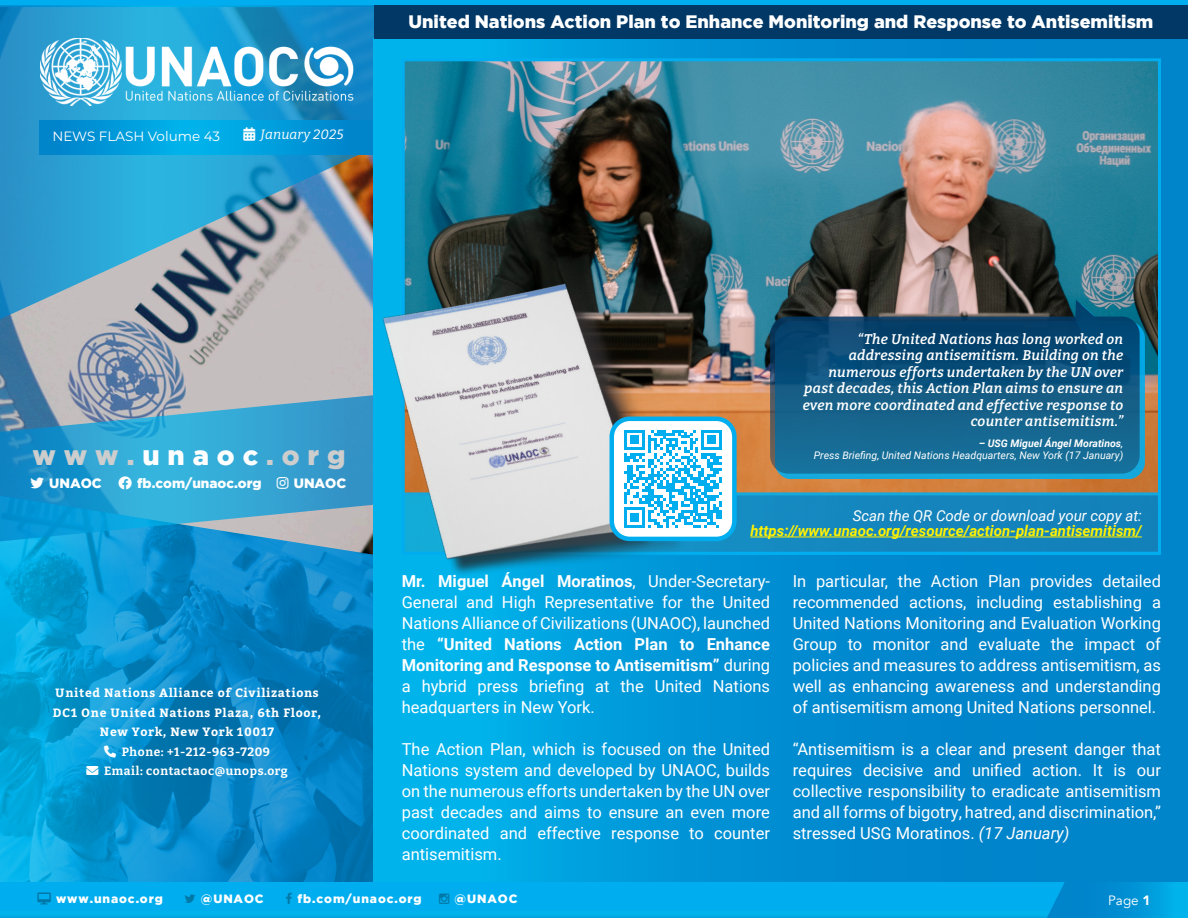
<style>
.page{position:relative;width:1188px;height:918px;background:#fff}
.page>*{position:absolute;margin:0;border:0;box-sizing:border-box;transform-origin:0 0}
.t1{font:900 27px "Gotham";letter-spacing:.29em;color:#cdcdcd}
.t2{font:900 18px "Gotham";color:#fff}
.t3{font:16.5px/21px "Roboto";color:#fff;text-align:justify}
.t4{font:italic 700 15px "Roboto";color:#fff101}
.t5{font:italic 15px "Roboto";color:#fff}
.t6{font:italic 100 13.95px/16.5px "Bitter";letter-spacing:.02em;color:#fff;text-align:right}
.t7{font:900 13.5px "Gotham";color:#fff}
.t8{font:13.5px "Montserrat";color:#fff}
.t9{font:italic 100 13.5px "Bitter";letter-spacing:.01em;color:#fff}
.t10{font:13.5px "Avenir";color:#fff}
.t11{font:700 12px "Bitter";letter-spacing:.05em;color:#fff}
.t12{font:100 12px "Bitter";letter-spacing:.05em;color:#fff}
.t13{font:900 12px "Gotham";letter-spacing:.075em;color:#fff}
.t14{font:italic 10.5px "Roboto";color:#fff}
.t15{font:italic 700 10.5px "Roboto";color:#fff}
.s1{color:#fff}
.s2{font-weight:400}
.s3{font-weight:700}
.s4{font-style:italic}
.s5{font-weight:900}
</style>
<div class="page">
<div style="left:0;top:882px;width:1188px;height:36px;background:#00aeef"></div>
<div style="left:0;top:912px;width:1188px;height:6px;background:#00b3eb"></div>
<svg style="left:1047px;top:882px;width:119px;height:36px"></svg>
<img style="left:0;top:555px;width:374px;height:327px">
<div style="left:0;top:0;width:1188px;height:5px;background:#00aeef"></div>
<img style="left:0;top:327px;width:178px;height:228px">
<svg style="left:0;top:5px;width:374px;height:322px;background:#3b9fcc"></svg>
<img style="left:40px;top:38px;width:313px;height:68px">
<svg style="left:39px;top:120px;width:335px;height:34px;background:#009ada"></svg>
<svg style="left:0;top:395px;width:178px;height:148px;background:#2f9ccc"></svg>
<div style="left:374px;top:39px;width:814px;height:843px;background:linear-gradient(to right,#01b0e9,#0079c3)"></div>
<div style="left:374px;top:5px;width:814px;height:34px;background:#023866"></div>
<img style="left:406px;top:62px;width:751px;height:430px">
<div style="left:403px;top:494px;width:757px;height:59px;background:#1583bc"></div>
<div style="left:402px;top:492px;width:759px;height:63px;border:3px solid #00aeef"></div>
<img style="left:178px;top:147px;width:638px;height:531px">
<hr style="left:750px;top:537px;width:392px;height:1px;background:#fff101">
<div style="left:612px;top:419px;width:122px;height:120px;background:#fff;border-radius:18px"></div>
<svg style="left:624px;top:430px;width:98px;height:98px"></svg>
<div style="left:610px;top:417px;width:127px;height:124px;border:4px solid #00aeef;border-radius:18px"></div>
<svg style="left:775px;top:304px;width:370px;height:174px;background:#437687"></svg>
<svg style="left:770px;top:317px;width:370px;height:157px;background:#0f5982"></svg>
<svg style="left:1075px;top:300px;width:21px;height:27px"></svg>
<svg style="left:104px;top:745px;width:12px;height:12px"></svg>
<svg style="left:30px;top:477px;width:14px;height:11px"></svg>
<svg style="left:119px;top:476px;width:13px;height:13px"></svg>
<svg style="left:277px;top:477px;width:11px;height:11px"></svg>
<p class="t8" style="left:52px;top:127px;width:169px">NEWS FLASH Volume 43</p>
<p class="t9" style="left:243px;top:125px;width:102px">▲ January 2025</p>
<p class="t2" style="left:409px;top:11px;width:746px">United Nations Action Plan to Enhance Monitoring and Response to Antisemitism</p>
<p class="t1" style="left:33px;top:440px;width:315px">www.<span class="s1">unaoc</span>.org</p>
<p class="t7" style="left:49px;top:475px;width:54px">UNAOC</p>
<p class="t7" style="left:137px;top:475px;width:126px">fb.com/unaoc.org</p>
<p class="t7" style="left:294px;top:475px;width:54px">UNAOC</p>
<p class="t11" style="left:55px;top:685px;width:265px">United Nations Alliance of Civilizations</p>
<p class="t11" style="left:53px;top:704px;width:270px">DC1 One United Nations Plaza, 6th Floor,</p>
<p class="t11" style="left:100px;top:724px;width:176px">New York, New York 10017</p>
<p class="t12" style="left:122px;top:744px;width:150px">Phone: +1-212-963-7209</p>
<p class="t12" style="left:86px;top:763px;width:203px">→ Email: contactaoc@unops.org</p>
<p class="t6" style="left:803px;top:330px;width:322px">“The United Nations has long worked on addressing antisemitism. Building on the numerous efforts undertaken by the UN over past decades, this Action Plan aims to ensure an even more coordinated and effective response to counter antisemitism.”</p>
<p class="t15" style="left:979px;top:436px;width:146px">– USG Miguel Ángel Moratinos<span class="s2">,</span></p>
<p class="t14" style="left:814px;top:448px;width:311px">Press Briefing, United Nations Headquarters, New York (17 January)</p>
<p class="t5" style="left:853px;top:505px;width:291px">Scan the QR Code or download your copy at:</p>
<p class="t4" style="left:750px;top:520px;width:393px">https://www.unaoc.org/resource/action-plan-antisemitism/</p>
<p class="t3" style="left:402px;top:570px;width:370px"><span class="s3">Mr. Miguel Ángel Moratinos</span>, Under-Secretary-General and High Representative for the United Nations Alliance of Civilizations (UNAOC), launched the <span class="s3">“United Nations Action Plan to Enhance Monitoring and Response to Antisemitism”</span> during a hybrid press briefing at the United Nations headquarters in New York.</p>
<p class="t3" style="left:402px;top:738px;width:370px">The Action Plan, which is focused on the United Nations system and developed by UNAOC, builds on the numerous efforts undertaken by the UN over past decades and aims to ensure an even more coordinated and effective response to counter antisemitism.</p>
<p class="t3" style="left:793px;top:570px;width:370px">In particular, the Action Plan provides detailed recommended actions, including establishing a United Nations Monitoring and Evaluation Working Group to monitor and evaluate the impact of policies and measures to address antisemitism, as well as enhancing awareness and understanding of antisemitism among United Nations personnel.</p>
<p class="t3" style="left:793px;top:738px;width:370px">“Antisemitism is a clear and present danger that requires decisive and unified action. It is our collective responsibility to eradicate antisemitism and all forms of bigotry, hatred, and discrimination,” stressed USG Moratinos. <span class="s4">(17 January)</span></p>
<p class="t13" style="left:56px;top:892px;width:108px">www.unaoc.org</p>
<p class="t13" style="left:201px;top:892px;width:64px">@UNAOC</p>
<p class="t13" style="left:297px;top:892px;width:126px">fb.com/unaoc.org</p>
<p class="t13" style="left:455px;top:892px;width:64px">@UNAOC</p>
<p class="t10" style="left:1108px;top:892px;width:44px">Page <span class="s5">1</span></p>
</div>
